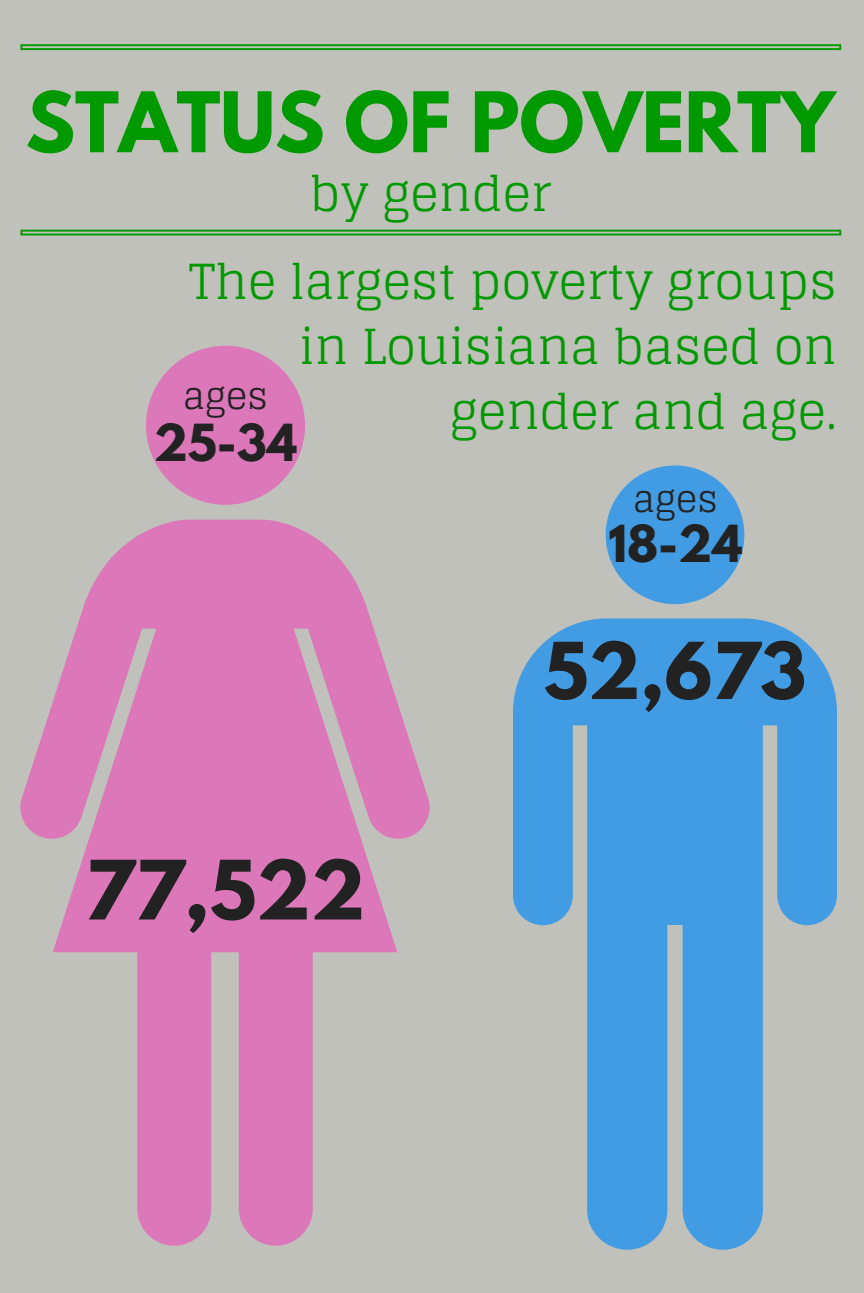
<style>
.page{position:relative;width:864px;height:1293px;background:#c1c1bb}
.page>*{position:absolute;margin:0;border:0;box-sizing:border-box;transform-origin:0 0}
.t1{font:700 73.8px "League Spartan";letter-spacing:-.005em;color:#090}
.t2{font:700 72.6px "League Spartan";color:#222}
.t3{font:700 69.3px "League Spartan";color:#222}
.t4{font:48.3px/65.4px "Glegoo";color:#090;text-align:right}
.t5{font:700 45.3px "League Spartan";color:#222}
.t6{font:36.3px "Glegoo";color:#222}
</style>
<div class="page">
<div style="left:146px;top:346px;width:159px;height:159px;background:#dc78ba;border-radius:50%"></div>
<svg style="left:20px;top:520px;width:410px;height:726px;fill:#dc78ba"></svg>
<div style="left:606px;top:465px;width:138px;height:139px;background:#429ce3;border-radius:50%"></div>
<svg style="left:513px;top:618px;width:324px;height:632px;fill:#429ce3"></svg>
<svg style="left:20px;top:44px;width:821px;height:6px;background:#129c11"></svg>
<hr style="left:22px;top:46px;width:817px;height:2px;background:#090">
<div style="left:20px;top:230px;width:821px;height:5px;background:#4ca84a"></div>
<hr style="left:22px;top:232px;width:817px;height:2px;background:#090">
<h1 class="t1" style="left:25px;top:86px;width:811px">STATUS OF POVERTY</h1>
<p class="t4" style="left:310px;top:160px;width:243px">by gender</p>
<p class="t4" style="left:189px;top:248px;width:649px">The largest poverty groups in Louisiana based on gender and age.</p>
<p class="t6" style="left:183px;top:373px;width:87px">ages</p>
<p class="t5" style="left:154px;top:420px;width:145px">25-34</p>
<p class="t6" style="left:633px;top:476px;width:87px">ages</p>
<p class="t5" style="left:609px;top:521px;width:135px">18-24</p>
<h2 class="t2" style="left:85px;top:854px;width:282px">77,522</h2>
<h3 class="t3" style="left:544px;top:637px;width:264px">52,673</h3>
</div>
